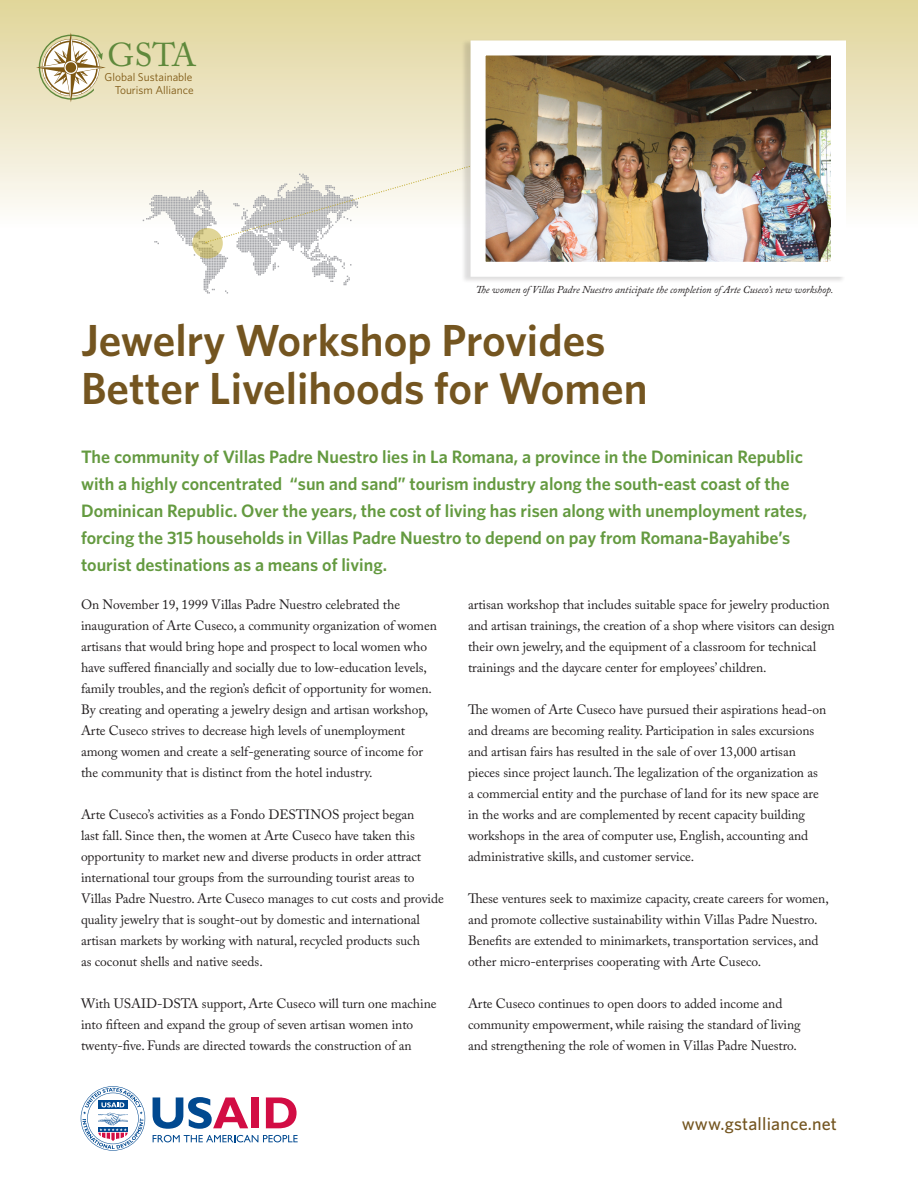
<style>
.page{position:relative;width:918px;height:1188px;background:#fff}
.page>*{position:absolute;margin:0;border:0;box-sizing:border-box;transform-origin:0 0}
.t1{font:600 45px/48px "Whitney";color:#745520}
.t2{font:32.85px "Adobe Caslon Pro";color:#5f893c}
.t3{font:600 18px/27px "Whitney";color:#649a40}
.t4{font:500 18px "Whitney";letter-spacing:.01em;color:#745520}
.t5{font:13.5px/21px "Adobe Caslon Pro";letter-spacing:-.005em;color:#231f20}
.t6{font:11.4px/13.6px "Whitney";color:#7e5813;text-align:right}
.t7{font:italic 10.5px "Adobe Caslon Pro";letter-spacing:-.005em;color:#231f20}
</style>
<div class="page">
<div style="left:0;top:0;width:918px;height:228px;background:linear-gradient(to bottom,#e0d499,#fdfcfb)"></div>
<svg style="left:36px;top:33px;width:70px;height:70px"></svg>
<svg style="left:153px;top:1097px;width:95px;height:32px"></svg>
<div style="left:252px;top:1097px;width:7px;height:31px;background:#d20d44"></div>
<svg style="left:266px;top:1097px;width:31px;height:31px"></svg>
<svg style="left:153px;top:1135px;width:145px;height:7px"></svg>
<svg style="left:81px;top:1086px;width:64px;height:65px"></svg>
<svg style="left:143px;top:163px;width:317px;height:131px"></svg>
<div style="left:460px;top:37px;width:384px;height:246px;background:#231f20;opacity:.15"></div>
<img style="left:487px;top:56px;width:343px;height:205px">
<h2 class="t2" style="left:107px;top:35px;width:90px">GSTA</h2>
<p class="t6" style="left:105px;top:70px;width:91px">Global Sustainable<br>Tourism Alliance</p>
<p class="t7" style="left:476px;top:283px;width:359px">The women of Villas Padre Nuestro anticipate the completion of Arte Cuseco’s new workshop.</p>
<h1 class="t1" style="left:81px;top:315px;width:568px">Jewelry Workshop Provides<br>Better Livelihoods for Women</h1>
<p class="t3" style="left:81px;top:443px;width:728px">The community of Villas Padre Nuestro lies in La Romana, a province in the Dominican Republic with a highly concentrated “sun and sand” tourism industry along the south-east coast of the Dominican Republic. Over the years, the cost of living has risen along with unemployment rates, forcing the 315 households in Villas Padre Nuestro to depend on pay from Romana-Bayahibe’s tourist destinations as a means of living.</p>
<p class="t5" style="left:81px;top:594px;width:357px">On November 19, 1999 Villas Padre Nuestro celebrated the inauguration of Arte Cuseco, a community organization of women artisans that would bring hope and prospect to local women who have suffered financially and socially due to low-education levels, family troubles, and the region’s deficit of opportunity for women.<br>By creating and operating a jewelry design and artisan workshop, Arte Cuseco strives to decrease high levels of unemployment among women and create a self-generating source of income for the community that is distinct from the hotel industry.</p>
<p class="t5" style="left:81px;top:804px;width:364px">Arte Cuseco’s activities as a Fondo DESTINOS project began<br>last fall. Since then, the women at Arte Cuseco have taken this opportunity to market new and diverse products in order attract international tour groups from the surrounding tourist areas to Villas Padre Nuestro. Arte Cuseco manages to cut costs and provide quality jewelry that is sought-out by domestic and international artisan markets by working with natural, recycled products such<br>as coconut shells and native seeds.</p>
<p class="t5" style="left:81px;top:993px;width:357px">With USAID-DSTA support, Arte Cuseco will turn one machine into fifteen and expand the group of seven artisan women into twenty-five. Funds are directed towards the construction of an</p>
<p class="t5" style="left:468px;top:594px;width:368px">artisan workshop that includes suitable space for jewelry production and artisan trainings, the creation of a shop where visitors can design their own jewelry, and the equipment of a classroom for technical trainings and the daycare center for employees’ children.</p>
<p class="t5" style="left:468px;top:699px;width:360px">The women of Arte Cuseco have pursued their aspirations head-on and dreams are becoming reality. Participation in sales excursions and artisan fairs has resulted in the sale of over 13,000 artisan pieces since project launch. The legalization of the organization as a commercial entity and the purchase of land for its new space are in the works and are complemented by recent capacity building workshops in the area of computer use, English, accounting and administrative skills, and customer service.</p>
<p class="t5" style="left:468px;top:888px;width:362px">These ventures seek to maximize capacity, create careers for women, and promote collective sustainability within Villas Padre Nuestro.<br>Benefits are extended to minimarkets, transportation services, and other micro-enterprises cooperating with Arte Cuseco.</p>
<p class="t5" style="left:468px;top:993px;width:334px">Arte Cuseco continues to open doors to added income and community empowerment, while raising the standard of living and strengthening the role of women in Villas Padre Nuestro.</p>
<h3 class="t4" style="left:682px;top:1112px;width:157px">www.gstalliance.net</h3>
</div>
